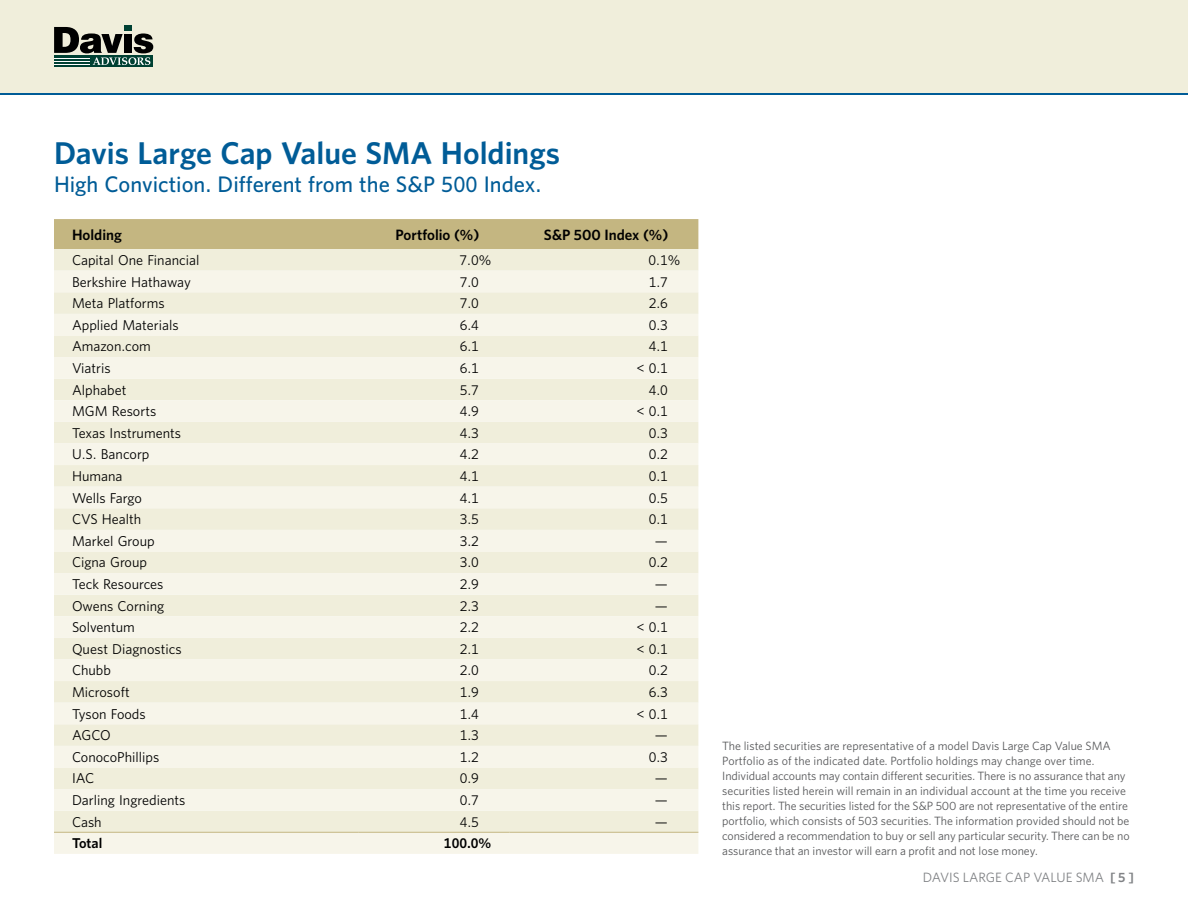
<style>
.page{position:relative;width:1188px;height:918px;background:#fff}
.page>*{position:absolute;margin:0;border:0;box-sizing:border-box;transform-origin:0 0}
.LC_Heading_1{font:600 31.5px "Whitney";color:#005c97}
.LC_Heading_1-2{font:500 22.5px "Whitney";color:#005c97}
.t1{font:600 15px "Whitney";color:#000}
.LCV_Holdings_copy{font:14.25px "Whitney";color:#000}
.t2{font:600 14.25px "Whitney";color:#000}
.t3{font:13.5px "Whitney";color:#808285}
.Footnote_first{font:12px/15px "Whitney";color:#58595b}
.s1{font-weight:600}
</style>
<div class="page">
<div style="left:0;top:0;width:1188px;height:94px;background:#f0eedb"></div>
<hr style="left:0;top:94px;width:1188px;height:1px;background:#005c97">
<div style="left:124px;top:25px;width:8px;height:6px;background:#004133"></div>
<div style="left:54px;top:56px;width:99px;height:11px;background:#004133"></div>
<svg style="left:54px;top:27px;width:99px;height:38px"></svg>
<div style="left:54px;top:219px;width:644px;height:30px;background:#c4b681"></div>
<div style="left:54px;top:249px;width:644px;height:22px;background:#f0eedb"></div>
<svg style="left:54px;top:271px;width:644px;height:583px;background:#f3f1e2"></svg>
<hr style="left:54px;top:832px;width:304px;height:1px;background:#c4b681">
<hr style="left:358px;top:832px;width:151px;height:1px;background:#c4b681">
<hr style="left:509px;top:832px;width:189px;height:1px;background:#c4b681">
<p class="LC_Heading_1" style="left:54px;top:132px;width:507px">Davis Large Cap Value SMA Holdings</p>
<p class="LC_Heading_1-2" style="left:54px;top:169px;width:489px">High Conviction. Different from the S&amp;P 500 Index.</p>
<p class="t1" style="left:72px;top:225px;width:51px">Holding</p>
<p class="t1" style="left:396px;top:225px;width:85px">Portfolio (%)</p>
<p class="t1" style="left:544px;top:225px;width:126px">S&amp;P 500 Index (%)</p>
<p class="LCV_Holdings_copy" style="left:72px;top:251px;width:129px">Capital One Financial</p>
<p class="LCV_Holdings_copy" style="left:460px;top:251px;width:33px">7.0%</p>
<p class="LCV_Holdings_copy" style="left:649px;top:251px;width:33px">0.1%</p>
<p class="LCV_Holdings_copy" style="left:72px;top:272px;width:120px">Berkshire Hathaway</p>
<p class="LCV_Holdings_copy" style="left:460px;top:272px;width:21px">7.0</p>
<p class="LCV_Holdings_copy" style="left:649px;top:272px;width:21px">1.7</p>
<p class="LCV_Holdings_copy" style="left:72px;top:294px;width:94px">Meta Platforms</p>
<p class="LCV_Holdings_copy" style="left:460px;top:294px;width:21px">7.0</p>
<p class="LCV_Holdings_copy" style="left:649px;top:294px;width:21px">2.6</p>
<p class="LCV_Holdings_copy" style="left:72px;top:315px;width:108px">Applied Materials</p>
<p class="LCV_Holdings_copy" style="left:460px;top:315px;width:21px">6.4</p>
<p class="LCV_Holdings_copy" style="left:649px;top:315px;width:21px">0.3</p>
<p class="LCV_Holdings_copy" style="left:72px;top:337px;width:80px">Amazon.com</p>
<p class="LCV_Holdings_copy" style="left:460px;top:337px;width:21px">6.1</p>
<p class="LCV_Holdings_copy" style="left:649px;top:337px;width:21px">4.1</p>
<p class="LCV_Holdings_copy" style="left:72px;top:359px;width:40px">Viatris</p>
<p class="LCV_Holdings_copy" style="left:460px;top:359px;width:21px">6.1</p>
<p class="LCV_Holdings_copy" style="left:637px;top:359px;width:33px">&lt; 0.1</p>
<p class="LCV_Holdings_copy" style="left:72px;top:380px;width:56px">Alphabet</p>
<p class="LCV_Holdings_copy" style="left:460px;top:380px;width:21px">5.7</p>
<p class="LCV_Holdings_copy" style="left:649px;top:380px;width:21px">4.0</p>
<p class="LCV_Holdings_copy" style="left:72px;top:402px;width:86px">MGM Resorts</p>
<p class="LCV_Holdings_copy" style="left:460px;top:402px;width:21px">4.9</p>
<p class="LCV_Holdings_copy" style="left:637px;top:402px;width:33px">&lt; 0.1</p>
<p class="LCV_Holdings_copy" style="left:72px;top:423px;width:111px">Texas Instruments</p>
<p class="LCV_Holdings_copy" style="left:460px;top:423px;width:21px">4.3</p>
<p class="LCV_Holdings_copy" style="left:649px;top:423px;width:21px">0.3</p>
<p class="LCV_Holdings_copy" style="left:72px;top:445px;width:79px">U.S. Bancorp</p>
<p class="LCV_Holdings_copy" style="left:460px;top:445px;width:21px">4.2</p>
<p class="LCV_Holdings_copy" style="left:649px;top:445px;width:21px">0.2</p>
<p class="LCV_Holdings_copy" style="left:72px;top:467px;width:52px">Humana</p>
<p class="LCV_Holdings_copy" style="left:460px;top:467px;width:21px">4.1</p>
<p class="LCV_Holdings_copy" style="left:649px;top:467px;width:21px">0.1</p>
<p class="LCV_Holdings_copy" style="left:72px;top:488px;width:72px">Wells Fargo</p>
<p class="LCV_Holdings_copy" style="left:460px;top:488px;width:21px">4.1</p>
<p class="LCV_Holdings_copy" style="left:649px;top:488px;width:21px">0.5</p>
<p class="LCV_Holdings_copy" style="left:72px;top:510px;width:71px">CVS Health</p>
<p class="LCV_Holdings_copy" style="left:460px;top:510px;width:21px">3.5</p>
<p class="LCV_Holdings_copy" style="left:649px;top:510px;width:21px">0.1</p>
<p class="LCV_Holdings_copy" style="left:72px;top:531px;width:84px">Markel Group</p>
<p class="LCV_Holdings_copy" style="left:460px;top:531px;width:21px">3.2</p>
<p class="LCV_Holdings_copy" style="left:655px;top:531px;width:14px">—</p>
<p class="LCV_Holdings_copy" style="left:72px;top:553px;width:77px">Cigna Group</p>
<p class="LCV_Holdings_copy" style="left:460px;top:553px;width:21px">3.0</p>
<p class="LCV_Holdings_copy" style="left:649px;top:553px;width:21px">0.2</p>
<p class="LCV_Holdings_copy" style="left:72px;top:575px;width:93px">Teck Resources</p>
<p class="LCV_Holdings_copy" style="left:460px;top:575px;width:21px">2.9</p>
<p class="LCV_Holdings_copy" style="left:655px;top:575px;width:14px">—</p>
<p class="LCV_Holdings_copy" style="left:72px;top:596px;width:94px">Owens Corning</p>
<p class="LCV_Holdings_copy" style="left:460px;top:596px;width:21px">2.3</p>
<p class="LCV_Holdings_copy" style="left:655px;top:596px;width:14px">—</p>
<p class="LCV_Holdings_copy" style="left:72px;top:618px;width:64px">Solventum</p>
<p class="LCV_Holdings_copy" style="left:460px;top:618px;width:21px">2.2</p>
<p class="LCV_Holdings_copy" style="left:637px;top:618px;width:33px">&lt; 0.1</p>
<p class="LCV_Holdings_copy" style="left:72px;top:639px;width:111px">Quest Diagnostics</p>
<p class="LCV_Holdings_copy" style="left:460px;top:639px;width:21px">2.1</p>
<p class="LCV_Holdings_copy" style="left:637px;top:639px;width:33px">&lt; 0.1</p>
<p class="LCV_Holdings_copy" style="left:72px;top:661px;width:41px">Chubb</p>
<p class="LCV_Holdings_copy" style="left:460px;top:661px;width:21px">2.0</p>
<p class="LCV_Holdings_copy" style="left:649px;top:661px;width:21px">0.2</p>
<p class="LCV_Holdings_copy" style="left:72px;top:683px;width:59px">Microsoft</p>
<p class="LCV_Holdings_copy" style="left:460px;top:683px;width:21px">1.9</p>
<p class="LCV_Holdings_copy" style="left:649px;top:683px;width:21px">6.3</p>
<p class="LCV_Holdings_copy" style="left:72px;top:704px;width:75px">Tyson Foods</p>
<p class="LCV_Holdings_copy" style="left:460px;top:704px;width:21px">1.4</p>
<p class="LCV_Holdings_copy" style="left:637px;top:704px;width:33px">&lt; 0.1</p>
<p class="LCV_Holdings_copy" style="left:72px;top:726px;width:40px">AGCO</p>
<p class="LCV_Holdings_copy" style="left:460px;top:726px;width:21px">1.3</p>
<p class="LCV_Holdings_copy" style="left:655px;top:726px;width:14px">—</p>
<p class="LCV_Holdings_copy" style="left:72px;top:747px;width:89px">ConocoPhillips</p>
<p class="LCV_Holdings_copy" style="left:460px;top:747px;width:21px">1.2</p>
<p class="LCV_Holdings_copy" style="left:649px;top:747px;width:21px">0.3</p>
<p class="LCV_Holdings_copy" style="left:72px;top:769px;width:24px">IAC</p>
<p class="LCV_Holdings_copy" style="left:460px;top:769px;width:21px">0.9</p>
<p class="LCV_Holdings_copy" style="left:655px;top:769px;width:14px">—</p>
<p class="LCV_Holdings_copy" style="left:72px;top:791px;width:115px">Darling Ingredients</p>
<p class="LCV_Holdings_copy" style="left:460px;top:791px;width:21px">0.7</p>
<p class="LCV_Holdings_copy" style="left:655px;top:791px;width:14px">—</p>
<p class="LCV_Holdings_copy" style="left:72px;top:812px;width:31px">Cash</p>
<p class="LCV_Holdings_copy" style="left:460px;top:812px;width:21px">4.5</p>
<p class="LCV_Holdings_copy" style="left:655px;top:812px;width:14px">—</p>
<p class="t2" style="left:72px;top:834px;width:32px">Total</p>
<p class="t2" style="left:444px;top:834px;width:49px">100.0%</p>
<p class="Footnote_first" style="left:722px;top:738px;width:409px">The listed securities are representative of a model Davis Large Cap Value SMA Portfolio as of the indicated date. Portfolio holdings may change over time.<br>Individual accounts may contain different securities. There is no assurance that any securities listed herein will remain in an individual account at the time you receive this report. The securities listed for the S&amp;P 500 are not representative of the entire portfolio, which consists of 503 securities. The information provided should not be considered a recommendation to buy or sell any particular security. There can be no assurance that an investor will earn a profit and not lose money.</p>
<p class="t3" style="left:923px;top:868px;width:213px">DAVIS LARGE CAP VALUE SMA <span class="s1">[ 5 ]</span></p>
</div>
